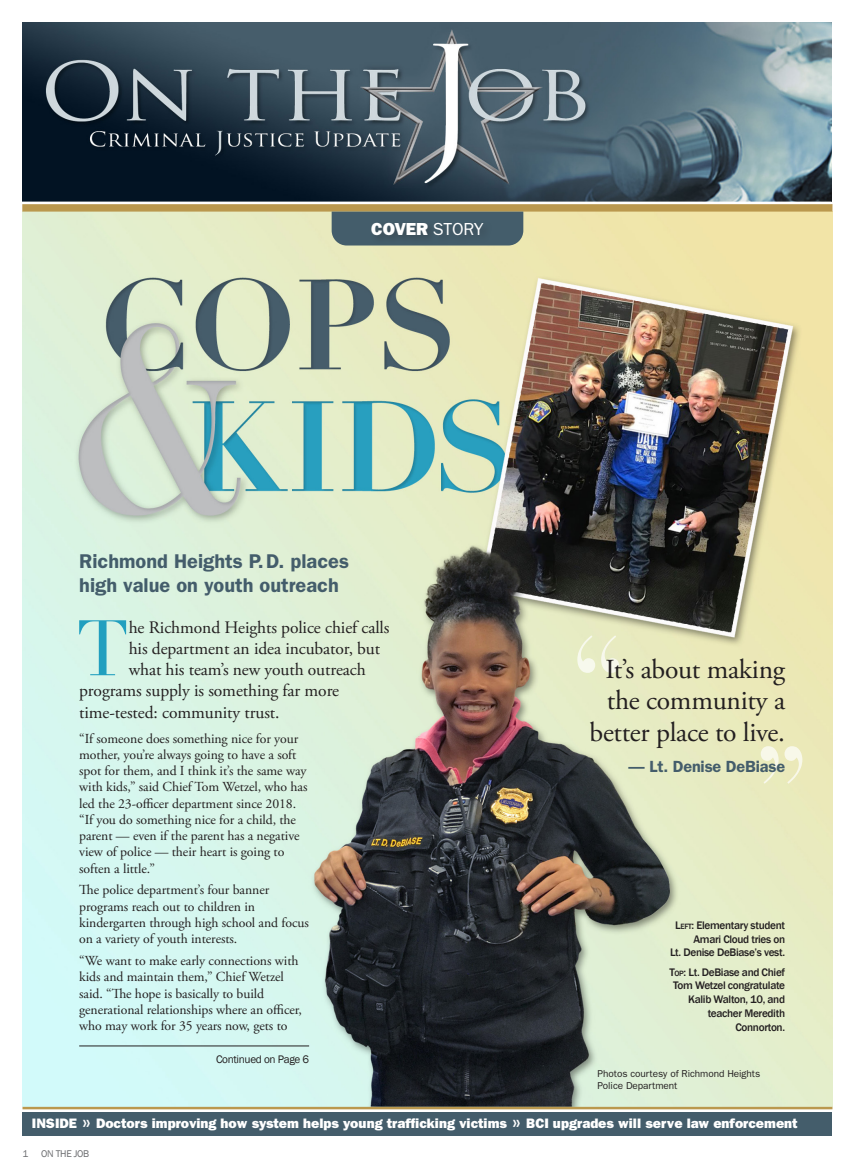
<style>
.page{position:relative;width:855px;height:1170px;background:#fff}
.page>*{position:absolute;margin:0;border:0;box-sizing:border-box;transform-origin:0 0}
.t1{font:137.5px "Didot";color:#fff;scale:.93 1}
.Paragraph{font:77.25px "Didot";color:#219fbf}
.t2{font:27.5px/31.2px "Adobe Garamond Pro";letter-spacing:-.01em;color:#231f20;text-align:right}
.Heading_3{font:600 20px/23.8px "ITC Franklin Gothic Std";color:#445d6b}
.Paragraph-2{font:17.5px "Adobe Garamond Pro";letter-spacing:-.005em;color:#231f20}
.t3{font:17.5px "ITC Franklin Gothic Std Hvy";letter-spacing:-.01em;color:#fff}
.t4{font:600 16.25px "ITC Franklin Gothic Std";letter-spacing:-.01em;color:#445d6b}
.Paragraph-3{font:13.75px/16.2px "Adobe Garamond Pro";letter-spacing:-.005em;color:#231f20}
.t5{font:13.75px "ITC Franklin Gothic Std Hvy";color:#fff}
.t6{font:500 11.25px/13.8px "Franklin Gothic";letter-spacing:-.03em;color:#231f20;text-align:right}
.t7{font:11.25px "Franklin Gothic";letter-spacing:-.03em;color:#231f20}
.Paragraph-4{font:10px/12.5px "ITC Franklin Gothic Std";letter-spacing:-.005em;color:#231f20}
.t8{font:10px "Franklin Gothic";letter-spacing:-.03em;color:#6c6d70}
.s1{font-family:"ITC Franklin Gothic Std"}
.s2{font-style:inherit}
.s3{font-size:7.88px}
.s4{font-family:"Engravers"}
</style>
<div class="page">
<img style="left:22px;top:212px;width:810px;height:895px">
<img style="left:22px;top:22px;width:810px;height:180px">
<div style="left:22px;top:204px;width:810px;height:8px;background:#ba984e"></div>
<div style="left:22px;top:1112px;width:810px;height:23px;background:#445d6b"></div>
<hr style="left:22px;top:1107px;width:810px;height:2px;background:#ba984e">
<svg style="left:332px;top:212px;width:191px;height:34px;background:#4c646f"></svg>
<div style="left:370px;top:220px;width:123px;height:25px;background:#415966"></div>
<hr style="left:79px;top:1046px;width:230px;height:1px;background:#231f20">
<p class="t3" style="left:371px;top:218px;width:114px">COVER <span class="s1">STORY</span></p>
<p class="Heading_3" style="left:79px;top:550px;width:271px">Richmond Heights P.D. places high value on youth outreach</p>
<p class="Paragraph" style="left:76px;top:602px;width:54px">T</p>
<p class="Paragraph-2" style="left:129px;top:617px;width:262px">he Richmond Heights police chief calls</p>
<p class="Paragraph-2" style="left:129px;top:638px;width:253px">his department an idea incubator, but</p>
<p class="Paragraph-2" style="left:129px;top:659px;width:239px">what his team’s new youth outreach</p>
<p class="Paragraph-2" style="left:79px;top:680px;width:261px">programs supply is something far more</p>
<p class="Paragraph-2" style="left:79px;top:702px;width:202px">time-tested: community trust.</p>
<p class="Paragraph-3" style="left:79px;top:731px;width:230px">“If someone does something nice for your mother, you’re always going to have a soft spot for them, and I think it’s the same way with kids,” said Chief Tom Wetzel, who has led the 23-officer department since 2018. “If you do something nice for a child, the parent — even if the parent has a negative view of police — their heart is going to soften a little.”</p>
<p class="Paragraph-3" style="left:79px;top:882px;width:231px">The police department’s four banner programs reach out to children in kindergarten through high school and focus on a variety of youth interests.</p>
<p class="Paragraph-3" style="left:79px;top:953px;width:224px">“We want to make early connections with kids and maintain them,” Chief Wetzel said. “The hope is basically to build generational relationships where an officer, who may work for 35 years now, gets to</p>
<p class="t7" style="left:216px;top:1052px;width:95px">Continued on Page 6</p>
<h1 class="t1" style="left:570px;top:606px;width:63px">“</h1>
<p class="t2" style="left:590px;top:655px;width:197px">It’s about making the community a better place to live.</p>
<p class="t4" style="left:629px;top:757px;width:158px">— Lt. Denise DeBiase</p>
<h1 class="t1" style="left:753px;top:716px;width:63px">”</h1>
<p class="t6" style="left:670px;top:918px;width:117px"><span class="s2">L</span><span class="s3">eft</span>: Elementary student<br>Amari Cloud tries on<br>Lt. Denise DeBiase’s vest.</p>
<p class="t6" style="left:669px;top:965px;width:117px"><span class="s2">T</span><span class="s3">op</span>: Lt. DeBiase and Chief<br>Tom Wetzel congratulate<br>Kalib Walton, 10, and teacher Meredith<br>Connorton.</p>
<p class="Paragraph-4" style="left:598px;top:1067px;width:164px">Photos courtesy of Richmond Heights<br>Police Department</p>
<p class="t5" style="left:32px;top:1115px;width:767px">INSIDE <span class="s4">»</span> Doctors improving how system helps young trafficking victims <span class="s4">»</span> BCI upgrades will serve law enforcement</p>
<p class="t8" style="left:22px;top:1148px;width:7px">1</p>
<p class="t8" style="left:41px;top:1148px;width:50px">ON THE JOB</p>
</div>
